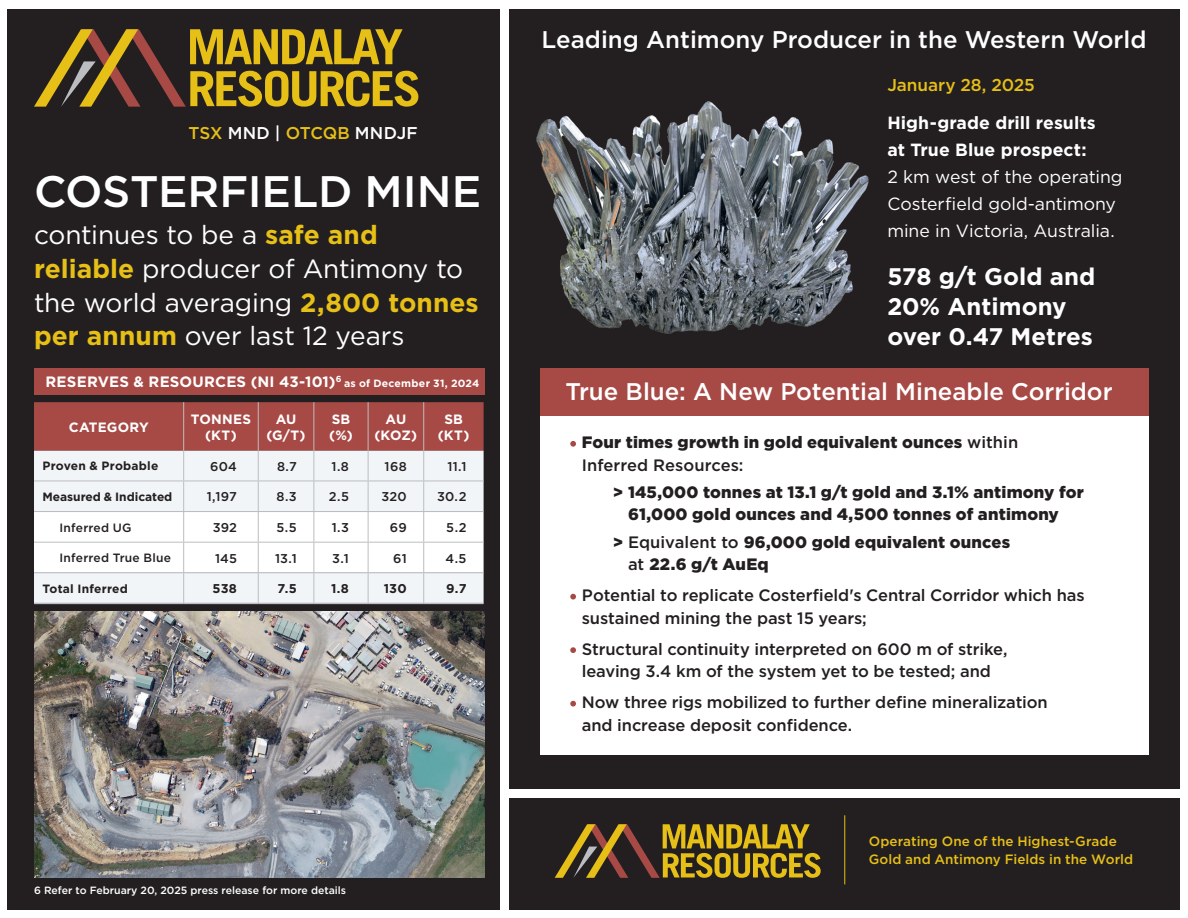
<style>
.page{position:relative;width:1188px;height:918px;background:#fff}
.page>*{position:absolute;margin:0;border:0;box-sizing:border-box;transform-origin:0 0}
.t1{font:500 44.1px "Gotham";color:#fff}
.t2{font:26.25px/33.6px "Gotham";letter-spacing:-.005em;color:#fff}
.t3{font:500 24px "Gotham";color:#fff}
.t4{font:700 24px/30.3px "Gotham";color:#fff}
.t5{font:17.7px/27px "Gotham";letter-spacing:-.005em;color:#fff}
.t6{font:700 17.7px/27px "Gotham";letter-spacing:.005em;color:#fff}
.t7{font:500 17.1px "Gotham";letter-spacing:.005em;color:#fff}
.t8{font:500 17.1px "Gotham";letter-spacing:-.005em;color:#e6bf17}
.t9{font:500 16.5px/22.5px "Gotham";letter-spacing:-.005em;color:#231f20}
.t10{font:900 16.5px/22.5px "Gotham";letter-spacing:.01em;color:#231f20}
.t11{font:700 15px "Gotham";letter-spacing:.015em;color:#fff}
.t12{font:500 13.5px/17.9px "Gotham";letter-spacing:.005em;color:#e6bf17}
.t13{font:700 13.5px/16.2px "Gotham";letter-spacing:.015em;color:#fff;text-align:center}
.t14{font:500 12.75px "Gotham";letter-spacing:.015em;color:#231f20}
.t15{font:700 12.75px "Gotham";letter-spacing:.015em;color:#231f20}
.t16{font:700 12px "Gotham";letter-spacing:.015em;color:#231f20}
.t17{font:500 12px "Gotham";letter-spacing:.02em;color:#231f20}
.t18{font:700 12px "Gotham";letter-spacing:-.005em;color:#231f20}
.t19{font:500 10.5px "Gotham";color:#fff}
.t20{font:700 10.5px "Gotham";letter-spacing:.025em;color:#fff}
.s1{color:#e6bf17}
.s2{font-weight:700;color:#e6bf17}
.s3{font-weight:500}
</style>
<div class="page">
<div style="left:509px;top:9px;width:670px;height:900px;background:#231f20"></div>
<div style="left:7px;top:9px;width:493px;height:900px;background:#231f20"></div>
<svg style="left:34px;top:29px;width:384px;height:78px"></svg>
<svg style="left:555px;top:824px;width:266px;height:54px"></svg>
<img style="left:34px;top:611px;width:451px;height:267px">
<div style="left:34px;top:402px;width:450px;height:49px;background:#a74a46"></div>
<div style="left:34px;top:451px;width:450px;height:152px;background:#f2f5f8"></div>
<hr style="left:183px;top:402px;width:1px;height:49px;background:#bcbdc0">
<hr style="left:258px;top:402px;width:1px;height:49px;background:#bcbdc0">
<hr style="left:313px;top:402px;width:1px;height:49px;background:#bcbdc0">
<hr style="left:368px;top:402px;width:1px;height:49px;background:#bcbdc0">
<hr style="left:423px;top:402px;width:1px;height:49px;background:#bcbdc0">
<hr style="left:34px;top:603px;width:150px;height:1px;background:#bcbdc0">
<hr style="left:184px;top:603px;width:74px;height:1px;background:#bcbdc0">
<hr style="left:258px;top:603px;width:56px;height:1px;background:#bcbdc0">
<hr style="left:314px;top:603px;width:54px;height:1px;background:#bcbdc0">
<hr style="left:368px;top:603px;width:56px;height:1px;background:#bcbdc0">
<hr style="left:424px;top:603px;width:60px;height:1px;background:#bcbdc0">
<hr style="left:183px;top:451px;width:1px;height:30px;background:#bcbdc0">
<hr style="left:258px;top:451px;width:1px;height:30px;background:#bcbdc0">
<hr style="left:313px;top:451px;width:1px;height:30px;background:#bcbdc0">
<hr style="left:368px;top:451px;width:1px;height:30px;background:#bcbdc0">
<hr style="left:423px;top:451px;width:1px;height:30px;background:#bcbdc0">
<hr style="left:183px;top:481px;width:1px;height:30px;background:#bcbdc0">
<hr style="left:258px;top:481px;width:1px;height:30px;background:#bcbdc0">
<hr style="left:313px;top:481px;width:1px;height:30px;background:#bcbdc0">
<hr style="left:368px;top:481px;width:1px;height:30px;background:#bcbdc0">
<hr style="left:423px;top:481px;width:1px;height:30px;background:#bcbdc0">
<div style="left:34px;top:512px;width:450px;height:60px;background:#fff"></div>
<hr style="left:183px;top:573px;width:1px;height:30px;background:#bcbdc0">
<hr style="left:258px;top:573px;width:1px;height:30px;background:#bcbdc0">
<hr style="left:313px;top:573px;width:1px;height:30px;background:#bcbdc0">
<hr style="left:368px;top:573px;width:1px;height:30px;background:#bcbdc0">
<hr style="left:423px;top:573px;width:1px;height:30px;background:#bcbdc0">
<hr style="left:34px;top:481px;width:150px;height:1px;background:#bcbdc0">
<hr style="left:184px;top:481px;width:74px;height:1px;background:#bcbdc0">
<hr style="left:258px;top:481px;width:56px;height:1px;background:#bcbdc0">
<hr style="left:314px;top:481px;width:54px;height:1px;background:#bcbdc0">
<hr style="left:368px;top:481px;width:56px;height:1px;background:#bcbdc0">
<hr style="left:424px;top:481px;width:60px;height:1px;background:#bcbdc0">
<hr style="left:34px;top:511px;width:150px;height:1px;background:#bcbdc0">
<hr style="left:184px;top:511px;width:74px;height:1px;background:#bcbdc0">
<hr style="left:258px;top:511px;width:56px;height:1px;background:#bcbdc0">
<hr style="left:314px;top:511px;width:54px;height:1px;background:#bcbdc0">
<hr style="left:368px;top:511px;width:56px;height:1px;background:#bcbdc0">
<hr style="left:424px;top:511px;width:60px;height:1px;background:#bcbdc0">
<hr style="left:34px;top:542px;width:150px;height:1px;background:#bcbdc0">
<hr style="left:184px;top:542px;width:74px;height:1px;background:#bcbdc0">
<hr style="left:258px;top:542px;width:56px;height:1px;background:#bcbdc0">
<hr style="left:314px;top:542px;width:54px;height:1px;background:#bcbdc0">
<hr style="left:368px;top:542px;width:56px;height:1px;background:#bcbdc0">
<hr style="left:424px;top:542px;width:60px;height:1px;background:#bcbdc0">
<hr style="left:34px;top:572px;width:150px;height:1px;background:#bcbdc0">
<hr style="left:184px;top:572px;width:74px;height:1px;background:#bcbdc0">
<hr style="left:258px;top:572px;width:56px;height:1px;background:#bcbdc0">
<hr style="left:314px;top:572px;width:54px;height:1px;background:#bcbdc0">
<hr style="left:368px;top:572px;width:56px;height:1px;background:#bcbdc0">
<hr style="left:424px;top:572px;width:60px;height:1px;background:#bcbdc0">
<div style="left:34px;top:368px;width:451px;height:27px;background:#a74a46"></div>
<img style="left:536px;top:101px;width:333px;height:233px">
<hr style="left:844px;top:815px;width:1px;height:69px;background:#e6bf17">
<div style="left:504px;top:790px;width:678px;height:8px;background:#fff"></div>
<div style="left:540px;top:368px;width:609px;height:57px;background:#a74a46"></div>
<div style="left:540px;top:417px;width:609px;height:338px;background:#fff"></div>
<svg style="left:570px;top:441px;width:6px;height:6px"></svg>
<svg style="left:570px;top:594px;width:6px;height:6px"></svg>
<svg style="left:570px;top:647px;width:6px;height:6px"></svg>
<svg style="left:570px;top:701px;width:6px;height:6px"></svg>
<p class="t7" style="left:189px;top:122px;width:231px"><span class="s1">TSX</span> MND | <span class="s1">OTCQB</span> MNDJF</p>
<h1 class="t1" style="left:34px;top:163px;width:449px">COSTERFIELD MINE</h1>
<h2 class="t2" style="left:34px;top:218px;width:446px">continues to be a <span class="s2">safe and reliable</span> producer of Antimony to the world averaging <span class="s2">2,800 tonnes per annum</span> over last 12 years</h2>
<p class="t11" style="left:45px;top:372px;width:298px">RESERVES &amp; RESOURCES (NI 43-101)<sup>6</sup></p>
<p class="t20" style="left:344px;top:377px;width:137px">as of December 31, 2024</p>
<p class="t13" style="left:69px;top:419px;width:81px">CATEGORY</p>
<p class="t13" style="left:191px;top:411px;width:62px">TONNES (KT)</p>
<p class="t13" style="left:267px;top:411px;width:40px">AU (G/T)</p>
<p class="t13" style="left:329px;top:411px;width:25px;text-align:left">SB (%)</p>
<p class="t13" style="left:375px;top:411px;width:44px">AU (KOZ)</p>
<p class="t13" style="left:438px;top:411px;width:33px">SB (KT)</p>
<p class="t16" style="left:43px;top:458px;width:117px">Proven &amp; Probable</p>
<p class="t14" style="left:210px;top:458px;width:28px">604</p>
<p class="t14" style="left:277px;top:458px;width:21px">8.7</p>
<p class="t14" style="left:332px;top:458px;width:19px">1.8</p>
<p class="t14" style="left:385px;top:458px;width:24px">168</p>
<p class="t14" style="left:448px;top:458px;width:21px">11.1</p>
<p class="t18" style="left:43px;top:489px;width:131px">Measured &amp; Indicated</p>
<p class="t14" style="left:207px;top:489px;width:32px">1,197</p>
<p class="t14" style="left:276px;top:489px;width:22px">8.3</p>
<p class="t14" style="left:329px;top:489px;width:22px">2.5</p>
<p class="t14" style="left:381px;top:489px;width:27px">320</p>
<p class="t14" style="left:437px;top:489px;width:31px">30.2</p>
<p class="t17" style="left:60px;top:520px;width:73px">Inferred UG</p>
<p class="t14" style="left:213px;top:519px;width:26px">392</p>
<p class="t14" style="left:277px;top:519px;width:22px">5.5</p>
<p class="t14" style="left:332px;top:519px;width:19px">1.3</p>
<p class="t14" style="left:390px;top:519px;width:18px">69</p>
<p class="t14" style="left:446px;top:519px;width:22px">5.2</p>
<p class="t17" style="left:60px;top:550px;width:113px">Inferred True Blue</p>
<p class="t14" style="left:215px;top:550px;width:23px">145</p>
<p class="t14" style="left:275px;top:550px;width:23px">13.1</p>
<p class="t14" style="left:332px;top:550px;width:18px">3.1</p>
<p class="t14" style="left:393px;top:550px;width:15px">61</p>
<p class="t14" style="left:446px;top:550px;width:22px">4.5</p>
<p class="t16" style="left:43px;top:581px;width:87px">Total Inferred</p>
<p class="t15" style="left:213px;top:580px;width:26px">538</p>
<p class="t15" style="left:278px;top:580px;width:21px">7.5</p>
<p class="t15" style="left:331px;top:580px;width:19px">1.8</p>
<p class="t15" style="left:384px;top:580px;width:24px">130</p>
<p class="t15" style="left:446px;top:580px;width:22px">9.7</p>
<p class="t19" style="left:34px;top:883px;width:314px">6 Refer to February 20, 2025 press release for more details</p>
<h3 class="t3" style="left:542px;top:24px;width:606px">Leading Antimony Producer in the Western World</h3>
<p class="t8" style="left:887px;top:74px;width:149px">January 28, 2025</p>
<p class="t6" style="left:887px;top:109px;width:210px">High-grade drill results at True Blue prospect:</p>
<p class="t5" style="left:887px;top:163px;width:237px">2 km west of the operating<br>Costerfield gold-antimony mine in Victoria, Australia.</p>
<h3 class="t4" style="left:887px;top:261px;width:210px">578 g/t Gold and<br>20% Antimony over 0.47 Metres</h3>
<h3 class="t3" style="left:565px;top:375px;width:549px">True Blue: A New Potential Mineable Corridor</h3>
<p class="t10" style="left:582px;top:431px;width:438px">Four times growth in gold equivalent ounces <span class="s3">within<br>Inferred Resources:</span></p>
<p class="t10" style="left:613px;top:481px;width:473px;text-align:center">&gt; 145,000 tonnes at 13.1 g/t gold and 3.1% antimony for<br>61,000 gold ounces and 4,500 tonnes of antimony</p>
<p class="t10" style="left:628px;top:530px;width:384px;text-indent:-15px">&gt; <span class="s3">Equivalent to</span> 96,000 gold equivalent ounces <span class="s3">at</span> 22.6 g/t AuEq</p>
<p class="t9" style="left:582px;top:584px;width:505px">Potential to replicate Costerfield's Central Corridor which has sustained mining the past 15 years;</p>
<p class="t9" style="left:582px;top:637px;width:427px">Structural continuity interpreted on 600 m of strike, leaving 3.4 km of the system yet to be tested; and</p>
<p class="t9" style="left:582px;top:691px;width:468px">Now three rigs mobilized to further define mineralization and increase deposit confidence.</p>
<p class="t12" style="left:869px;top:832px;width:266px">Operating One of the Highest-Grade<br>Gold and Antimony Fields in the World</p>
</div>
